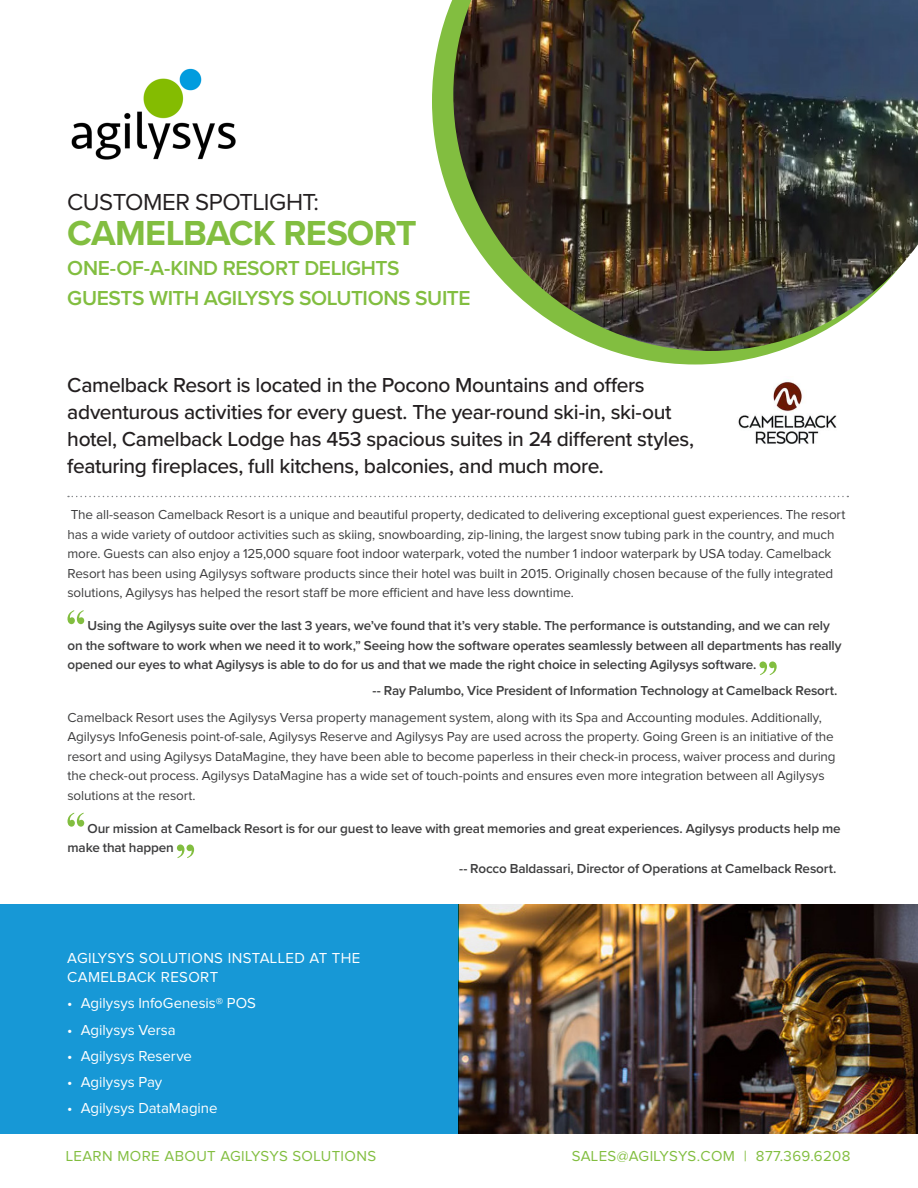
<style>
.page{position:relative;width:918px;height:1188px;background:#fff}
.page>*{position:absolute;margin:0;border:0;box-sizing:border-box;transform-origin:0 0}
.Document_Title{font:700 36px "Proxima Nova";letter-spacing:-.02em;color:#82be40}
.Document_Title-2{font:24px "Proxima Nova";letter-spacing:-.02em;color:#231f20}
.Content_Header{font:500 21px/27px "Proxima Nova";letter-spacing:-.02em;color:#231f20}
.Document_Title-3{font:600 21px/30px "Proxima Nova";letter-spacing:-.02em;color:#82be40}
.Solutions_Header{font:15px "Proxima Nova";letter-spacing:.005em;color:#fff}
.t1{font:15px "Proxima Nova";letter-spacing:.025em;color:#82be40}
.Solutions_Header-2{font:15px/19.5px "Proxima Nova";letter-spacing:.025em;color:#fff}
.Content_Text{font:13.5px/19.5px "Proxima Nova";letter-spacing:-.01em;color:#3e3e3f}
.Content_Text-2{font:600 13.5px/19.5px "Proxima Nova";letter-spacing:-.01em;color:#3e3e3f}
</style>
<div class="page">
<svg style="left:432px;top:0;width:347px;height:364px"></svg>
<img style="left:453px;top:0;width:465px;height:351px">
<img style="left:738px;top:380px;width:99px;height:64px">
<img style="left:459px;top:904px;width:459px;height:230px">
<svg style="left:67px;top:610px;width:17px;height:14px"></svg>
<svg style="left:759px;top:661px;width:18px;height:14px"></svg>
<svg style="left:67px;top:813px;width:17px;height:14px"></svg>
<svg style="left:177px;top:844px;width:17px;height:14px"></svg>
<svg style="left:68px;top:496px;width:780px;height:1px"></svg>
<div style="left:0;top:904px;width:459px;height:230px;background:#1798d6"></div>
<img style="left:71px;top:68px;width:165px;height:92px">
<p class="Document_Title-2" style="left:67px;top:191px;width:253px">CUSTOMER SPOTLIGHT:</p>
<p class="Document_Title" style="left:67px;top:206px;width:351px">CAMELBACK RESORT</p>
<p class="Document_Title-3" style="left:67px;top:252px;width:405px">ONE-OF-A-KIND RESORT DELIGHTS<br>GUESTS WITH AGILYSYS SOLUTIONS SUITE</p>
<p class="Content_Header" style="left:67px;top:371px;width:628px">Camelback Resort is located in the Pocono Mountains and offers adventurous activities for every guest. The year-round ski-in, ski-out hotel, Camelback Lodge has 453 spacious suites in 24 different styles, featuring fireplaces, full kitchens, balconies, and much more.</p>
<p class="Content_Text" style="left:68px;top:505px;width:779px">The all-season Camelback Resort is a unique and beautiful property, dedicated to delivering exceptional guest experiences. The resort has a wide variety of outdoor activities such as skiing, snowboarding, zip-lining, the largest snow tubing park in the country, and much more. Guests can also enjoy a 125,000 square foot indoor waterpark, voted the number 1 indoor waterpark by USA today. Camelback Resort has been using Agilysys software products since their hotel was built in 2015. Originally chosen because of the fully integrated solutions, Agilysys has helped the resort staff be more efficient and have less downtime.</p>
<p class="Content_Text-2" style="left:68px;top:616px;width:776px;text-indent:20px">Using the Agilysys suite over the last 3 years, we’ve found that it’s very stable. The performance is outstanding, and we can rely on the software to work when we need it to work,” Seeing how the software operates seamlessly between all departments has really opened our eyes to what Agilysys is able to do for us and that we made the right choice in selecting Agilysys software.</p>
<p class="Content_Text-2" style="left:373px;top:681px;width:466px">-- Ray Palumbo, Vice President of Information Technology at Camelback Resort.</p>
<p class="Content_Text" style="left:68px;top:708px;width:770px">Camelback Resort uses the Agilysys Versa property management system, along with its Spa and Accounting modules. Additionally, Agilysys InfoGenesis point-of-sale, Agilysys Reserve and Agilysys Pay are used across the property. Going Green is an initiative of the resort and using Agilysys DataMagine, they have been able to become paperless in their check-in process, waiver process and during the check-out process. Agilysys DataMagine has a wide set of touch-points and ensures even more integration between all Agilysys solutions at the resort.</p>
<p class="Content_Text-2" style="left:68px;top:818px;width:775px;text-indent:20px">Our mission at Camelback Resort is for our guest to leave with great memories and great experiences. Agilysys products help me make that happen</p>
<p class="Solutions_Header-2" style="left:67px;top:949px;width:295px">AGILYSYS SOLUTIONS INSTALLED AT THE<br>CAMELBACK RESORT</p>
<p class="Solutions_Header" style="left:67px;top:997px;width:190px">• Agilysys InfoGenesis® POS</p>
<p class="Solutions_Header" style="left:67px;top:1023px;width:110px">• Agilysys Versa</p>
<p class="Solutions_Header" style="left:67px;top:1049px;width:126px">• Agilysys Reserve</p>
<p class="Solutions_Header" style="left:67px;top:1075px;width:96px">• Agilysys Pay</p>
<p class="Solutions_Header" style="left:67px;top:1102px;width:152px">• Agilysys DataMagine</p>
<p class="Content_Text-2" style="left:459px;top:858px;width:379px">-- Rocco Baldassari, Director of Operations at Camelback Resort.</p>
<p class="t1" style="left:66px;top:1149px;width:312px">LEARN MORE ABOUT AGILYSYS SOLUTIONS</p>
<p class="t1" style="left:572px;top:1149px;width:280px">SALES@AGILYSYS.COM | 877.369.6208</p>
</div>
